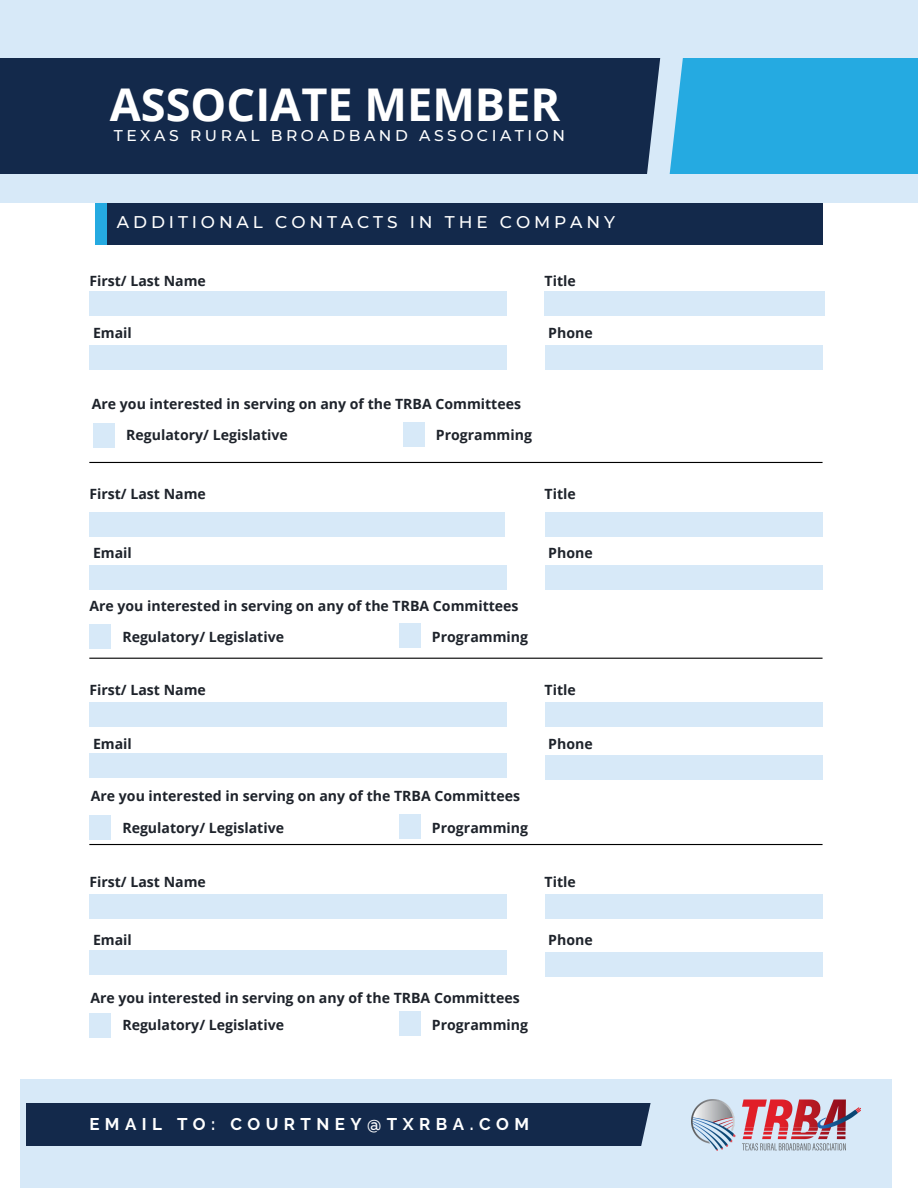
<style>
.page{position:relative;width:918px;height:1188px;background:#fff}
.page>*{position:absolute;margin:0;border:0;box-sizing:border-box;transform-origin:0 0}
.t1{font:700 45.15px "Open Sans";color:#fff}
.t2{font:500 16.95px "Montserrat";letter-spacing:.23em;color:#fff}
.t3{font:700 16.95px "Raleway";letter-spacing:.32em;color:#fff}
.t4{font:500 15.45px "Montserrat";letter-spacing:.23em;color:#fff}
.t5{font:700 14.1px "Open Sans";color:#1e232b}
</style>
<div class="page">
<div style="left:0;top:0;width:918px;height:203px;background:#d7e9f8"></div>
<div style="left:0;top:58px;width:665px;height:116px;background:#13294b"></div>
<div style="left:21px;top:1079px;width:871px;height:109px;background:#d7e9f8"></div>
<div style="left:26px;top:1104px;width:630px;height:42px;background:#13294b"></div>
<div style="left:89px;top:292px;width:417px;height:24px;background:#d7e9f8"></div>
<div style="left:95px;top:203px;width:17px;height:41px;background:#25aae1"></div>
<div style="left:107px;top:203px;width:716px;height:41px;background:#13294b"></div>
<div style="left:665px;top:58px;width:253px;height:116px;background:#25aae1"></div>
<svg style="left:647px;top:58px;width:36px;height:116px"></svg>
<svg style="left:625px;top:1103px;width:31px;height:43px"></svg>
<div style="left:89px;top:345px;width:417px;height:24px;background:#d7e9f8"></div>
<div style="left:545px;top:345px;width:278px;height:24px;background:#d7e9f8"></div>
<img style="left:692px;top:1099px;width:169px;height:51px">
<div style="left:545px;top:292px;width:280px;height:24px;background:#d7e9f8"></div>
<div style="left:89px;top:513px;width:416px;height:24px;background:#d7e9f8"></div>
<div style="left:89px;top:566px;width:417px;height:24px;background:#d7e9f8"></div>
<div style="left:545px;top:566px;width:278px;height:24px;background:#d7e9f8"></div>
<div style="left:545px;top:513px;width:278px;height:24px;background:#d7e9f8"></div>
<div style="left:89px;top:702px;width:417px;height:24px;background:#d7e9f8"></div>
<div style="left:89px;top:754px;width:417px;height:24px;background:#d7e9f8"></div>
<div style="left:545px;top:756px;width:278px;height:24px;background:#d7e9f8"></div>
<div style="left:545px;top:702px;width:278px;height:24px;background:#d7e9f8"></div>
<div style="left:89px;top:894px;width:417px;height:24px;background:#d7e9f8"></div>
<div style="left:89px;top:950px;width:417px;height:25px;background:#d7e9f8"></div>
<div style="left:545px;top:952px;width:278px;height:25px;background:#d7e9f8"></div>
<div style="left:545px;top:894px;width:278px;height:24px;background:#d7e9f8"></div>
<hr style="left:89px;top:462px;width:734px;height:1px;background:#000">
<hr style="left:89px;top:658px;width:734px;height:1px;background:#000">
<hr style="left:89px;top:844px;width:734px;height:1px;background:#000">
<div style="left:93px;top:423px;width:22px;height:24px;background:#d7e9f8"></div>
<div style="left:403px;top:422px;width:22px;height:24px;background:#d7e9f8"></div>
<div style="left:89px;top:624px;width:22px;height:24px;background:#d7e9f8"></div>
<div style="left:400px;top:623px;width:21px;height:24px;background:#d7e9f8"></div>
<div style="left:89px;top:815px;width:22px;height:24px;background:#d7e9f8"></div>
<div style="left:400px;top:814px;width:21px;height:24px;background:#d7e9f8"></div>
<div style="left:89px;top:1013px;width:22px;height:24px;background:#d7e9f8"></div>
<div style="left:400px;top:1012px;width:21px;height:24px;background:#d7e9f8"></div>
<h1 class="t1" style="left:110px;top:72px;width:452px">ASSOCIATE MEMBER</h1>
<h2 class="t4" style="left:114px;top:126px;width:453px">TEXAS RURAL BROADBAND ASSOCIATION</h2>
<p class="t2" style="left:117px;top:211px;width:500px">ADDITIONAL CONTACTS IN THE COMPANY</p>
<h2 class="t5" style="left:89px;top:271px;width:118px">First/ Last Name</h2>
<p class="t5" style="left:545px;top:271px;width:33px">Title</p>
<p class="t5" style="left:93px;top:323px;width:40px">Email</p>
<p class="t5" style="left:548px;top:323px;width:46px">Phone</p>
<p class="t5" style="left:92px;top:394px;width:431px">Are you interested in serving on any of the TRBA Committees</p>
<p class="t5" style="left:126px;top:425px;width:163px">Regulatory/ Legislative</p>
<p class="t5" style="left:436px;top:425px;width:98px">Programming</p>
<p class="t5" style="left:89px;top:484px;width:118px">First/ Last Name</p>
<p class="t5" style="left:545px;top:484px;width:33px">Title</p>
<p class="t5" style="left:93px;top:543px;width:40px">Email</p>
<p class="t5" style="left:548px;top:543px;width:46px">Phone</p>
<p class="t5" style="left:89px;top:596px;width:431px">Are you interested in serving on any of the TRBA Committees</p>
<p class="t5" style="left:122px;top:626px;width:163px">Regulatory/ Legislative</p>
<p class="t5" style="left:432px;top:626px;width:98px">Programming</p>
<p class="t5" style="left:89px;top:680px;width:118px">First/ Last Name</p>
<p class="t5" style="left:545px;top:680px;width:33px">Title</p>
<p class="t5" style="left:93px;top:734px;width:40px">Email</p>
<p class="t5" style="left:548px;top:734px;width:46px">Phone</p>
<p class="t5" style="left:91px;top:786px;width:431px">Are you interested in serving on any of the TRBA Committees</p>
<p class="t5" style="left:122px;top:818px;width:163px">Regulatory/ Legislative</p>
<p class="t5" style="left:432px;top:818px;width:98px">Programming</p>
<p class="t5" style="left:89px;top:872px;width:118px">First/ Last Name</p>
<p class="t5" style="left:545px;top:872px;width:33px">Title</p>
<p class="t5" style="left:93px;top:930px;width:40px">Email</p>
<p class="t5" style="left:548px;top:930px;width:46px">Phone</p>
<p class="t5" style="left:90px;top:988px;width:431px">Are you interested in serving on any of the TRBA Committees</p>
<p class="t5" style="left:122px;top:1015px;width:163px">Regulatory/ Legislative</p>
<p class="t5" style="left:432px;top:1015px;width:98px">Programming</p>
<p class="t3" style="left:89px;top:1114px;width:441px">EMAIL TO: COURTNEY@TXRBA.COM</p>
</div>
